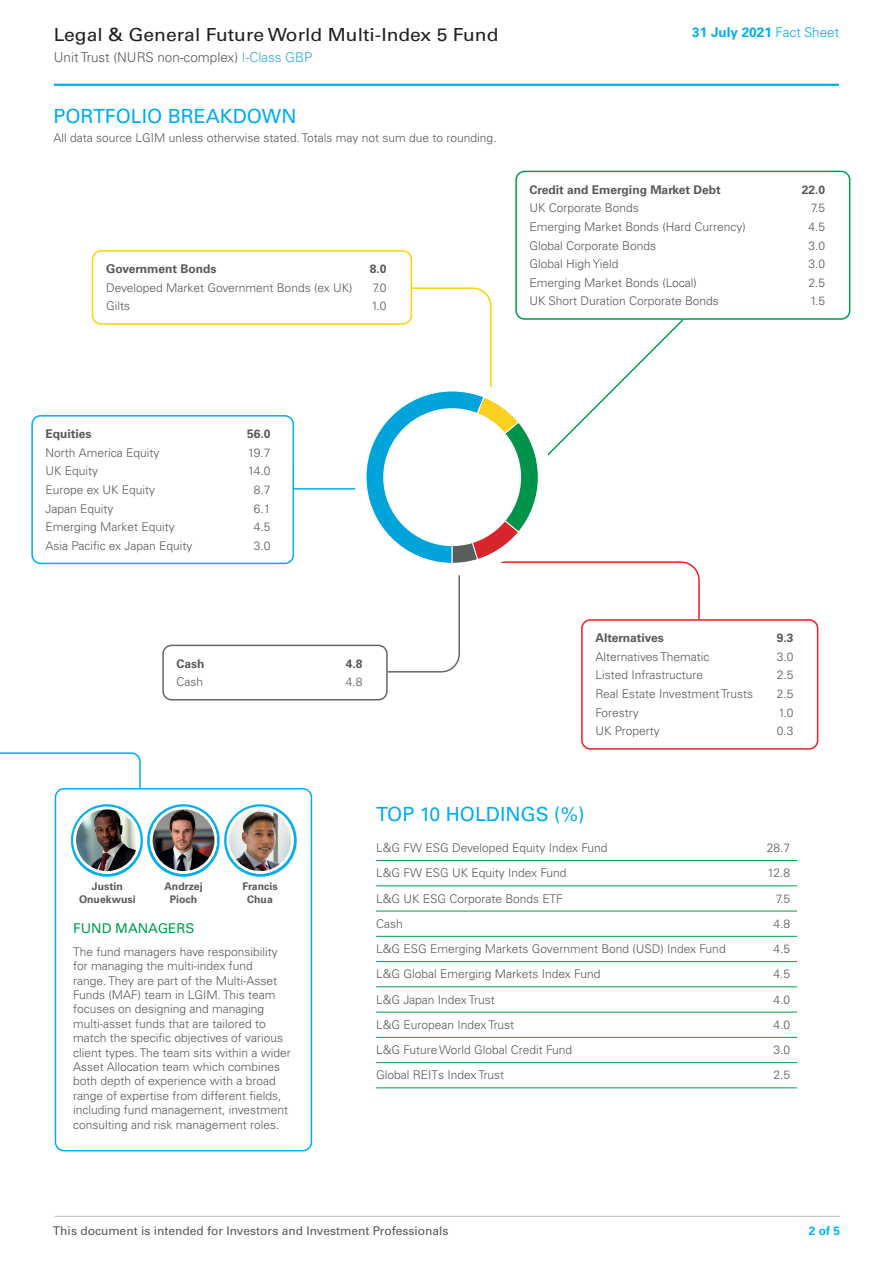
<style>
.page{position:relative;width:893px;height:1263px;background:#fff}
.page>*{position:absolute;margin:0;border:0;box-sizing:border-box;transform-origin:0 0}
.t1{font:19.5px "Univers LT Pro 55 Roman";color:#00aeef}
.t2{font:18px "Univers LT Pro 55 Roman";color:#231f20;scale:1.07 1}
.t3{font:300 13.5px "Univers LT Pro 45";color:#57585a}
.t4{font:700 13.5px "Univers LT Pro 65";color:#00aeef}
.t5{font:13.5px "Univers LT Pro 55 Roman";color:#009e4d}
.t6{font:300 12px/14.4px "Univers LT Pro 45";color:#57585a}
.t7{font:700 12px "Univers LT Pro 65";color:#57585a}
.t8{font:12px "Univers LT Pro 55 Roman";color:#57585a}
.t9{font:700 12px "Univers LT Pro 65";color:#00baf1}
.t10{font:700 10.5px/12.6px "Univers LT Pro 65";color:#57585a;text-align:center}
.s1{color:#33add6}
.s2{font-family:"Univers LT Pro 45";font-weight:300}
</style>
<div class="page">
<hr style="left:54px;top:84px;width:785px;height:2px;background:#00aeef">
<hr style="left:55px;top:1216px;width:785px;height:1px;background:#bcbdc0">
<svg style="left:0;top:752px;width:141px;height:38px"></svg>
<hr style="left:376px;top:860px;width:421px;height:1px;background:#009e4d">
<hr style="left:376px;top:885px;width:421px;height:1px;background:#009e4d">
<hr style="left:376px;top:911px;width:421px;height:1px;background:#009e4d">
<hr style="left:376px;top:936px;width:421px;height:1px;background:#009e4d">
<hr style="left:376px;top:961px;width:421px;height:1px;background:#009e4d">
<hr style="left:376px;top:986px;width:421px;height:1px;background:#009e4d">
<hr style="left:376px;top:1012px;width:421px;height:1px;background:#009e4d">
<hr style="left:376px;top:1037px;width:421px;height:1px;background:#009e4d">
<hr style="left:376px;top:1062px;width:421px;height:1px;background:#009e4d">
<hr style="left:376px;top:1087px;width:421px;height:1px;background:#009e4d">
<div style="left:55px;top:788px;width:257px;height:363px;border:2px solid #00aeef;border-radius:9px"></div>
<img style="left:154px;top:804px;width:58px;height:71px">
<img style="left:212px;top:804px;width:85px;height:71px">
<img style="left:70px;top:804px;width:84px;height:71px">
<div style="left:92px;top:250px;width:320px;height:75px;border:2px solid #fed304;border-radius:9px"></div>
<div style="left:515px;top:171px;width:335px;height:149px;border:2px solid #009e4d;border-radius:9px"></div>
<div style="left:581px;top:619px;width:237px;height:131px;border:2px solid #ee1d23;border-radius:9px"></div>
<div style="left:162px;top:645px;width:226px;height:55px;border:2px solid #666;border-radius:9px"></div>
<div style="left:31px;top:415px;width:263px;height:149px;border:2px solid #00aeef;border-radius:9px"></div>
<div style="left:291px;top:462px;width:103px;height:28px;border:2px solid #00aeef"></div>
<svg style="left:354px;top:287px;width:346px;height:386px"></svg>
<div style="left:383px;top:408px;width:138px;height:138px;background:#fff;border-radius:50%"></div>
<h2 class="t2" style="left:54px;top:24px;width:417px">Legal &amp; General Future World Multi-Index 5 Fund</h2>
<p class="t3" style="left:54px;top:49px;width:260px">Unit Trust (NURS non-complex) <span class="s1">I-Class GBP</span></p>
<h1 class="t1" style="left:54px;top:105px;width:244px">PORTFOLIO BREAKDOWN</h1>
<p class="t6" style="left:54px;top:130px;width:445px">All data source LGIM unless otherwise stated. Totals may not sum due to rounding.</p>
<p class="t7" style="left:106px;top:262px;width:112px">Government Bonds</p>
<p class="t7" style="left:370px;top:262px;width:18px">8.0</p>
<p class="t6" style="left:106px;top:280px;width:248px">Developed Market Government Bonds (ex UK)</p>
<p class="t6" style="left:372px;top:280px;width:16px">7.0</p>
<p class="t6" style="left:106px;top:299px;width:25px">Gilts</p>
<p class="t6" style="left:372px;top:299px;width:16px">1.0</p>
<p class="t4" style="left:692px;top:25px;width:149px">31 July 2021 <span class="s2">Fact Sheet</span></p>
<p class="t7" style="left:530px;top:182px;width:193px">Credit and Emerging Market Debt</p>
<p class="t7" style="left:802px;top:182px;width:25px">22.0</p>
<p class="t6" style="left:530px;top:201px;width:111px">UK Corporate Bonds</p>
<p class="t6" style="left:811px;top:201px;width:16px">7.5</p>
<p class="t6" style="left:530px;top:219px;width:218px">Emerging Market Bonds (Hard Currency)</p>
<p class="t6" style="left:808px;top:219px;width:18px">4.5</p>
<p class="t6" style="left:530px;top:238px;width:128px">Global Corporate Bonds</p>
<p class="t6" style="left:808px;top:238px;width:18px">3.0</p>
<p class="t6" style="left:530px;top:257px;width:90px">Global High Yield</p>
<p class="t6" style="left:808px;top:257px;width:18px">3.0</p>
<p class="t6" style="left:530px;top:275px;width:169px">Emerging Market Bonds (Local)</p>
<p class="t6" style="left:808px;top:275px;width:18px">2.5</p>
<p class="t6" style="left:530px;top:294px;width:191px">UK Short Duration Corporate Bonds</p>
<p class="t6" style="left:810px;top:294px;width:16px">1.5</p>
<p class="t7" style="left:46px;top:427px;width:48px">Equities</p>
<p class="t7" style="left:247px;top:427px;width:25px">56.0</p>
<p class="t6" style="left:46px;top:445px;width:115px">North America Equity</p>
<p class="t6" style="left:248px;top:445px;width:24px">19.7</p>
<p class="t6" style="left:46px;top:464px;width:54px">UK Equity</p>
<p class="t6" style="left:248px;top:464px;width:24px">14.0</p>
<p class="t6" style="left:46px;top:482px;width:111px">Europe ex UK Equity</p>
<p class="t6" style="left:254px;top:482px;width:18px">8.7</p>
<p class="t6" style="left:46px;top:501px;width:69px">Japan Equity</p>
<p class="t6" style="left:254px;top:501px;width:18px">6.1</p>
<p class="t6" style="left:46px;top:520px;width:131px">Emerging Market Equity</p>
<p class="t6" style="left:254px;top:520px;width:18px">4.5</p>
<p class="t6" style="left:46px;top:538px;width:148px">Asia Pacific ex Japan Equity</p>
<p class="t6" style="left:254px;top:538px;width:18px">3.0</p>
<p class="t7" style="left:177px;top:656px;width:30px">Cash</p>
<p class="t7" style="left:346px;top:656px;width:18px">4.8</p>
<p class="t6" style="left:177px;top:675px;width:28px">Cash</p>
<p class="t6" style="left:346px;top:675px;width:18px">4.8</p>
<p class="t7" style="left:595px;top:631px;width:70px">Alternatives</p>
<p class="t7" style="left:777px;top:631px;width:18px">9.3</p>
<p class="t6" style="left:595px;top:649px;width:116px">Alternatives Thematic</p>
<p class="t6" style="left:777px;top:649px;width:18px">3.0</p>
<p class="t6" style="left:595px;top:668px;width:109px">Listed Infrastructure</p>
<p class="t6" style="left:777px;top:668px;width:18px">2.5</p>
<p class="t6" style="left:595px;top:687px;width:159px">Real Estate Investment Trusts</p>
<p class="t6" style="left:777px;top:687px;width:18px">2.5</p>
<p class="t6" style="left:595px;top:705px;width:45px">Forestry</p>
<p class="t6" style="left:778px;top:705px;width:16px">1.0</p>
<p class="t6" style="left:595px;top:724px;width:66px">UK Property</p>
<p class="t6" style="left:777px;top:724px;width:18px">0.3</p>
<p class="t10" style="left:79px;top:880px;width:58px">Justin<br>Onuekwusi</p>
<p class="t10" style="left:164px;top:880px;width:40px">Andrzej<br>Pioch</p>
<p class="t10" style="left:242px;top:880px;width:37px">Francis<br>Chua</p>
<p class="t5" style="left:73px;top:920px;width:123px">FUND MANAGERS</p>
<p class="t6" style="left:73px;top:944px;width:219px">The fund managers have responsibility for managing the multi-index fund<br>range. They are part of the Multi-Asset Funds (MAF) team in LGIM. This team focuses on designing and managing multi-asset funds that are tailored to match the specific objectives of various client types. The team sits within a wider Asset Allocation team which combines both depth of experience with a broad range of expertise from different fields, including fund management, investment consulting and risk management roles.</p>
<h1 class="t1" style="left:376px;top:802px;width:210px">TOP 10 HOLDINGS (%)</h1>
<p class="t6" style="left:376px;top:841px;width:233px">L&amp;G FW ESG Developed Equity Index Fund</p>
<p class="t6" style="left:767px;top:841px;width:25px">28.7</p>
<p class="t6" style="left:376px;top:866px;width:192px">L&amp;G FW ESG UK Equity Index Fund</p>
<p class="t6" style="left:767px;top:866px;width:24px">12.8</p>
<p class="t6" style="left:376px;top:891px;width:188px">L&amp;G UK ESG Corporate Bonds ETF</p>
<p class="t6" style="left:776px;top:891px;width:16px">7.5</p>
<p class="t6" style="left:376px;top:916px;width:28px">Cash</p>
<p class="t6" style="left:773px;top:916px;width:18px">4.8</p>
<p class="t6" style="left:376px;top:942px;width:351px">L&amp;G ESG Emerging Markets Government Bond (USD) Index Fund</p>
<p class="t6" style="left:773px;top:942px;width:18px">4.5</p>
<p class="t6" style="left:376px;top:967px;width:226px">L&amp;G Global Emerging Markets Index Fund</p>
<p class="t6" style="left:773px;top:967px;width:18px">4.5</p>
<p class="t6" style="left:376px;top:992px;width:120px">L&amp;G Japan Index Trust</p>
<p class="t6" style="left:773px;top:992px;width:18px">4.0</p>
<p class="t6" style="left:376px;top:1017px;width:140px">L&amp;G European Index Trust</p>
<p class="t6" style="left:773px;top:1017px;width:18px">4.0</p>
<p class="t6" style="left:376px;top:1043px;width:198px">L&amp;G Future World Global Credit Fund</p>
<p class="t6" style="left:773px;top:1043px;width:18px">3.0</p>
<p class="t6" style="left:376px;top:1068px;width:130px">Global REITs Index Trust</p>
<p class="t6" style="left:773px;top:1068px;width:18px">2.5</p>
<p class="t8" style="left:53px;top:1224px;width:397px">This document is intended for Investors and Investment Professionals</p>
<p class="t9" style="left:809px;top:1223px;width:33px">2 of 5</p>
</div>
